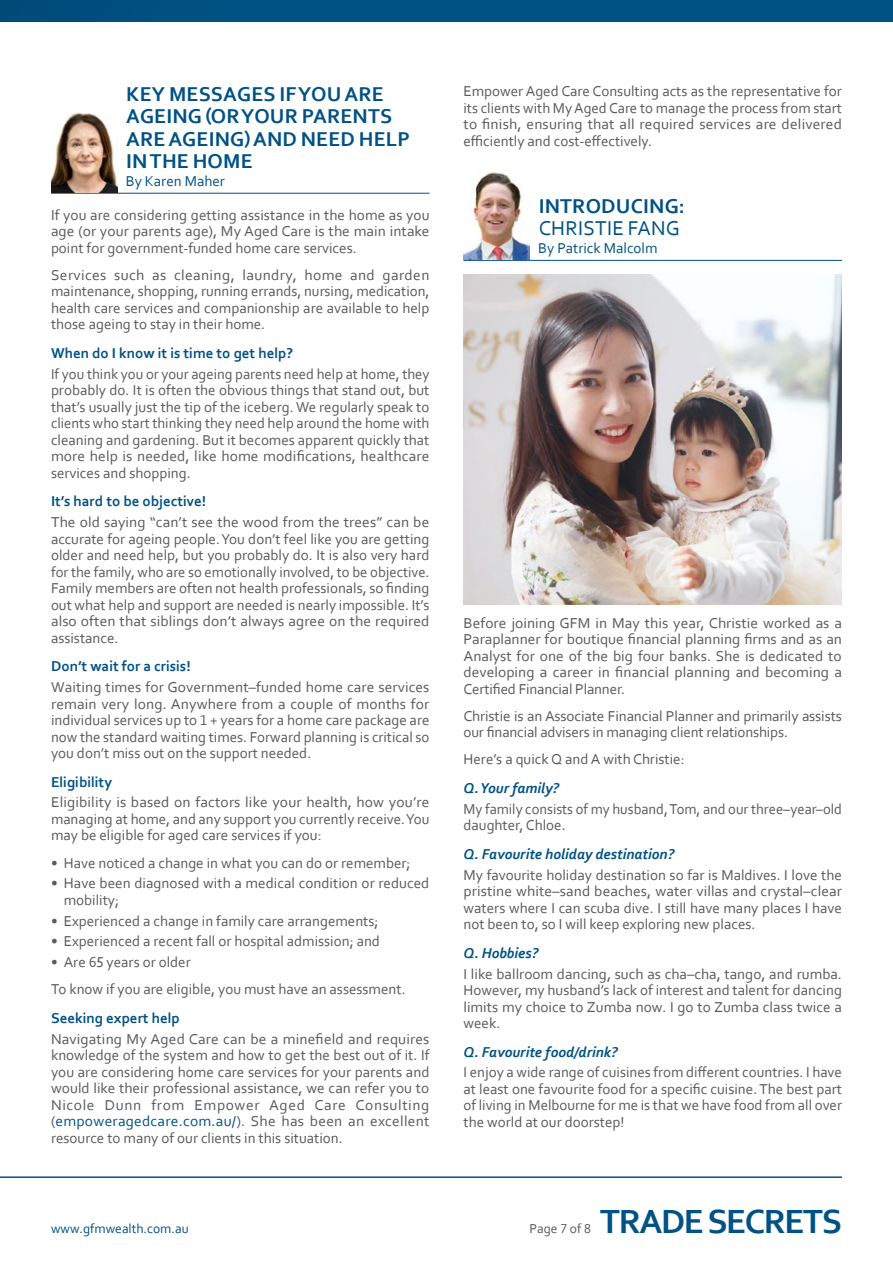
<style>
.page{position:relative;width:893px;height:1263px;background:#fff}
.page>*{position:absolute;margin:0;border:0;box-sizing:border-box;transform-origin:0 0}
.t1{font:700 35.1px "Corbel";letter-spacing:-.04em;color:#005284}
.t2{font:700 21px/22.5px "Corbel GFM Custom";letter-spacing:.01em;color:#005284}
.t3{font:21px "Corbel GFM Custom";letter-spacing:.01em;color:#005284}
.t4{font:15px/16.5px "Corbel GFM Custom";color:#58595b;text-align:justify}
.t5{font:700 15px "Corbel GFM Custom";color:#005284}
.t6{font:italic 700 15px "Corbel GFM Custom";color:#005284}
.t7{font:15px "Corbel GFM Custom";color:#005284}
.t8{font:13.5px "Corbel";color:#005284}
.t9{font:13.5px "Corbel";color:#58595b}
.s1{color:#005284}
</style>
<div class="page">
<div style="left:0;top:0;width:893px;height:21px;background:#005284"></div>
<hr style="left:0;top:1176px;width:842px;height:2px;background:#005284">
<img style="left:463px;top:275px;width:379px;height:330px">
<hr style="left:51px;top:193px;width:378px;height:1px;background:#005284">
<img style="left:51px;top:112px;width:66px;height:81px">
<hr style="left:463px;top:260px;width:379px;height:1px;background:#005284">
<img style="left:463px;top:172px;width:67px;height:88px">
<h2 class="t2" style="left:126px;top:82px;width:285px">KEY MESSAGES IF YOU ARE<br>AGEING (OR YOUR PARENTS<br>ARE AGEING) AND NEED HELP<br>IN THE HOME</h2>
<p class="t7" style="left:126px;top:172px;width:101px">By Karen Maher</p>
<p class="t4" style="left:51px;top:206px;width:380px">If you are considering getting assistance in the home as you age (or your parents age), My Aged Care is the main intake point for government-funded home care services.</p>
<p class="t4" style="left:51px;top:266px;width:380px">Services such as cleaning, laundry, home and garden maintenance, shopping, running errands, nursing, medication, health care services and companionship are available to help those ageing to stay in their home.</p>
<p class="t5" style="left:51px;top:344px;width:244px">When do I know it is time to get help?</p>
<p class="t4" style="left:51px;top:365px;width:380px">If you think you or your ageing parents need help at home, they probably do. It is often the obvious things that stand out, but that’s usually just the tip of the iceberg. We regularly speak to clients who start thinking they need help around the home with cleaning and gardening. But it becomes apparent quickly that more help is needed, like home modifications, healthcare services and shopping.</p>
<p class="t5" style="left:51px;top:492px;width:157px">It’s hard to be objective!</p>
<p class="t4" style="left:51px;top:513px;width:380px">The old saying “can’t see the wood from the trees” can be accurate for ageing people. You don’t feel like you are getting older and need help, but you probably do. It is also very hard for the family, who are so emotionally involved, to be objective.<br>Family members are often not health professionals, so finding out what help and support are needed is nearly impossible. It’s also often that siblings don’t always agree on the required assistance.</p>
<p class="t5" style="left:51px;top:657px;width:141px">Don’t wait for a crisis!</p>
<p class="t4" style="left:51px;top:678px;width:380px">Waiting times for Government–funded home care services remain very long. Anywhere from a couple of months for individual services up to 1 + years for a home care package are now the standard waiting times. Forward planning is critical so you don’t miss out on the support needed.</p>
<p class="t5" style="left:51px;top:772px;width:63px">Eligibility</p>
<p class="t4" style="left:51px;top:794px;width:380px">Eligibility is based on factors like your health, how you’re managing at home, and any support you currently receive. You may be eligible for aged care services if you:</p>
<p class="t4" style="left:51px;top:854px;width:361px">• Have noticed a change in what you can do or remember;</p>
<p class="t4" style="left:64px;top:875px;width:367px;text-indent:-13px">• Have been diagnosed with a medical condition or reduced mobility;</p>
<p class="t4" style="left:51px;top:912px;width:329px">• Experienced a change in family care arrangements;</p>
<p class="t4" style="left:51px;top:933px;width:330px">• Experienced a recent fall or hospital admission; and</p>
<p class="t4" style="left:51px;top:948px;width:356px;line-height:27.2px">• Are 65 years or older<br>To know if you are eligible, you must have an assessment.</p>
<p class="t5" style="left:51px;top:1008px;width:130px">Seeking expert help</p>
<p class="t4" style="left:51px;top:1030px;width:380px">Navigating My Aged Care can be a minefield and requires knowledge of the system and how to get the best out of it. If you are considering home care services for your parents and would like their professional assistance, we can refer you to Nicole Dunn from Empower Aged Care Consulting (<span class="s1">empoweragedcare.com.au/</span>). She has been an excellent resource to many of our clients in this situation.</p>
<p class="t4" style="left:463px;top:83px;width:380px">Empower Aged Care Consulting acts as the representative for its clients with My Aged Care to manage the process from start to finish, ensuring that all required services are delivered efficiently and cost-effectively.</p>
<h2 class="t2" style="left:539px;top:194px;width:148px">INTRODUCING:</h2>
<h2 class="t3" style="left:539px;top:215px;width:143px">CHRISTIE FANG</h2>
<p class="t7" style="left:538px;top:239px;width:121px">By Patrick Malcolm</p>
<p class="t4" style="left:463px;top:614px;width:380px">Before joining GFM in May this year, Christie worked as a Paraplanner for boutique financial planning firms and as an Analyst for one of the big four banks. She is dedicated to developing a career in financial planning and becoming a Certified Financial Planner.</p>
<p class="t4" style="left:463px;top:707px;width:380px">Christie is an Associate Financial Planner and primarily assists our financial advisers in managing client relationships.</p>
<p class="t4" style="left:463px;top:751px;width:223px">Here’s a quick Q and A with Christie:</p>
<p class="t6" style="left:463px;top:779px;width:97px">Q. Your family?</p>
<p class="t4" style="left:463px;top:800px;width:380px">My family consists of my husband, Tom, and our three–year–old daughter, Chloe.</p>
<p class="t6" style="left:463px;top:844px;width:212px">Q. Favourite holiday destination?</p>
<p class="t4" style="left:463px;top:866px;width:380px">My favourite holiday destination so far is Maldives. I love the pristine white–sand beaches, water villas and crystal–clear waters where I can scuba dive. I still have many places I have not been to, so I will keep exploring new places.</p>
<p class="t6" style="left:463px;top:943px;width:76px">Q. Hobbies?</p>
<p class="t4" style="left:463px;top:965px;width:380px">I like ballroom dancing, such as cha–cha, tango, and rumba.<br>However, my husband’s lack of interest and talent for dancing limits my choice to Zumba now. I go to Zumba class twice a week.</p>
<p class="t6" style="left:463px;top:1042px;width:156px">Q. Favourite food/drink?</p>
<p class="t4" style="left:463px;top:1064px;width:380px">I enjoy a wide range of cuisines from different countries. I have at least one favourite food for a specific cuisine. The best part of living in Melbourne for me is that we have food from all over the world at our doorstep!</p>
<p class="t8" style="left:51px;top:1220px;width:139px">www.gfmwealth.com.au</p>
<p class="t9" style="left:529px;top:1220px;width:63px">Page 7 of 8</p>
<h1 class="t1" style="left:600px;top:1200px;width:243px">TRADE SECRETS</h1>
</div>
